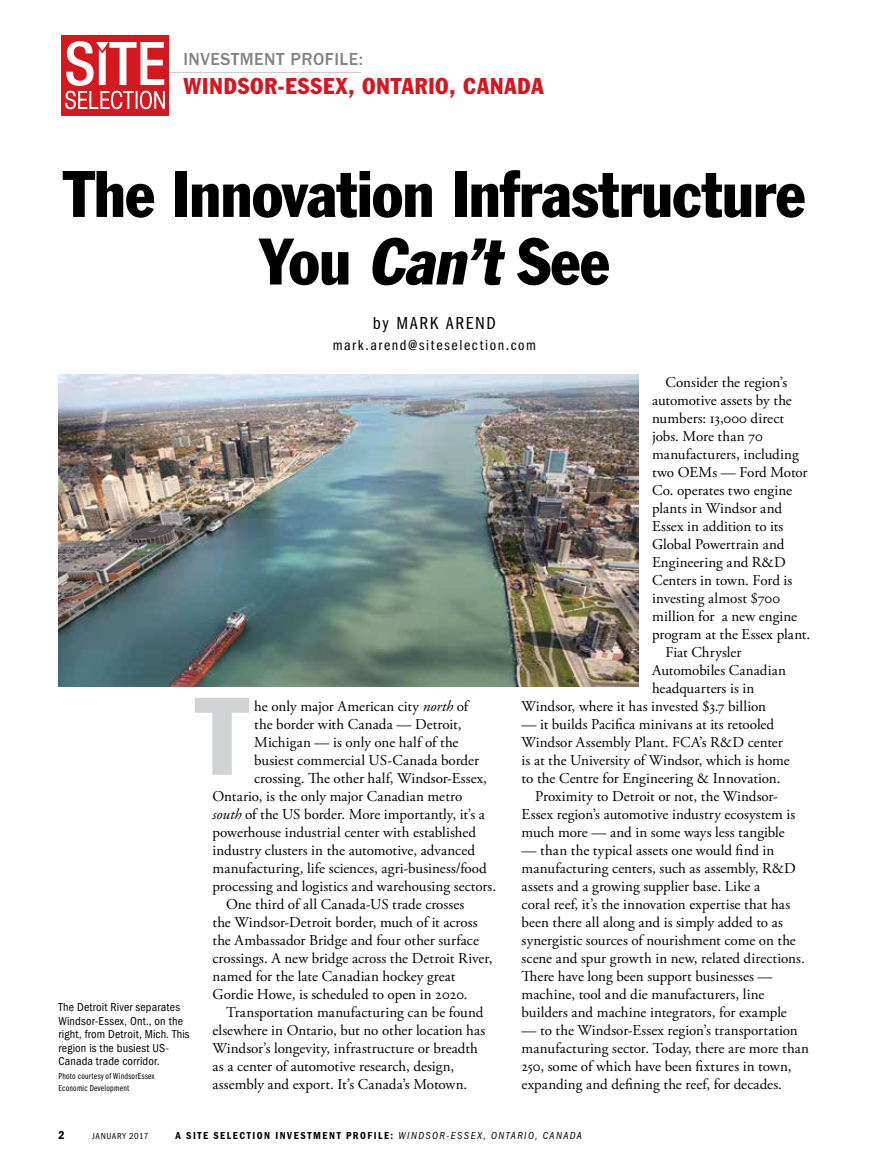
<style>
.page{position:relative;width:878px;height:1175px;background:#fff}
.page>*{position:absolute;margin:0;border:0;box-sizing:border-box;transform-origin:0 0}
.t1{font:condensed 108px "Franklin Gothic Std";color:#d1d3d4}
.t2{font:condensed 64.5px/67.5px "Franklin Gothic Std";letter-spacing:-.01em;color:#000;text-align:center}
.t3{font:condensed 22.5px "Franklin Gothic Std";letter-spacing:.045em;color:#d31820}
.t4{font:500 18px "ITC Franklin Gothic Std";letter-spacing:.03em;color:#808285}
.t5{font:18px "ITC Franklin Gothic Std Bk Cp";letter-spacing:.095em;color:#000;scale:1.1 1}
.t6{font:15px/18px "Adobe Garamond Pro";letter-spacing:.005em;color:#000}
.t7{font:15px "ITC Franklin Gothic Std Bk Cp";letter-spacing:.1em;color:#000;scale:1.1 1}
.t8{font:condensed 12px/13.5px "ITC Franklin Gothic Std";letter-spacing:.015em;color:#000}
.t9{font:12px "ITC Franklin Gothic Std Dm Cd";color:#000}
.t10{font:10.5px "ITC Franklin Gothic Std Dm Cd";letter-spacing:.15em;color:#000}
.t11{font:9px/12px "ITC Franklin Gothic Std Bk Cp";letter-spacing:.03em;color:#000}
.t12{font:condensed 9px "ITC Franklin Gothic Std";letter-spacing:.06em;color:#000}
.s1{font-style:italic}
.s2{font-family:"ITC Franklin Gothic Std";font-style:italic;font-stretch:condensed}
</style>
<div class="page">
<div style="left:62px;top:35px;width:107px;height:80px;background:#d31820"></div>
<svg style="left:65px;top:41px;width:100px;height:68px"></svg>
<hr style="left:169px;top:72px;width:192px;height:1px;background:#c7c8ca">
<img style="left:58px;top:374px;width:580px;height:312px">
<p class="t4" style="left:183px;top:49px;width:181px">INVESTMENT PROFILE:</p>
<h3 class="t3" style="left:183px;top:72px;width:361px">WINDSOR-ESSEX, ONTARIO, CANADA</h3>
<h2 class="t2" style="left:63px;top:160px;width:743px">The Innovation Infrastructure<br>You <span class="s1">Can’t</span>See</h2>
<p class="t5" style="left:373px;top:313px;width:113px">by MARK AREND</p>
<p class="t7" style="left:333px;top:337px;width:186px">mark.arend@siteselection.com</p>
<h1 class="t1" style="left:196px;top:670px;width:54px">T</h1>
<p class="t6" style="left:254px;top:698px;width:215px">he only major American city <span class="s1">north</span> of</p>
<p class="t6" style="left:254px;top:716px;width:209px">the border with Canada — Detroit,</p>
<p class="t6" style="left:254px;top:734px;width:206px">Michigan — is only one half of the</p>
<p class="t6" style="left:254px;top:752px;width:226px">busiest commercial US-Canada border</p>
<p class="t6" style="left:254px;top:770px;width:234px">crossing. The other half, Windsor-Essex,</p>
<p class="t6" style="left:212px;top:788px;width:251px">Ontario, is the only major Canadian metro</p>
<p class="t6" style="left:212px;top:806px;width:274px"><span class="s1">south</span> of the US border. More importantly, it’s a</p>
<p class="t6" style="left:212px;top:824px;width:265px">powerhouse industrial center with established</p>
<p class="t6" style="left:212px;top:842px;width:264px">industry clusters in the automotive, advanced</p>
<p class="t6" style="left:212px;top:860px;width:276px">manufacturing, life sciences, agri-business/food</p>
<p class="t6" style="left:212px;top:878px;width:285px">processing and logistics and warehousing sectors.</p>
<p class="t6" style="left:226px;top:896px;width:240px">One third of all Canada-US trade crosses</p>
<p class="t6" style="left:212px;top:914px;width:266px">the Windsor-Detroit border, much of it across</p>
<p class="t6" style="left:212px;top:932px;width:268px">the Ambassador Bridge and four other surface</p>
<p class="t6" style="left:212px;top:950px;width:281px">crossings. A new bridge across the Detroit River,</p>
<p class="t6" style="left:212px;top:968px;width:244px">named for the late Canadian hockey great</p>
<p class="t6" style="left:212px;top:986px;width:256px">Gordie Howe, is scheduled to open in 2020.</p>
<p class="t6" style="left:226px;top:1004px;width:259px">Transportation manufacturing can be found</p>
<p class="t6" style="left:212px;top:1022px;width:274px">elsewhere in Ontario, but no other location has</p>
<p class="t6" style="left:212px;top:1040px;width:267px">Windsor’s longevity, infrastructure or breadth</p>
<p class="t6" style="left:212px;top:1058px;width:243px">as a center of automotive research, design,</p>
<p class="t6" style="left:212px;top:1076px;width:256px">assembly and export. It’s Canada’s Motown.</p>
<p class="t8" style="left:58px;top:1000px;width:133px">The Detroit River separates<br>Windsor-Essex, Ont., on the right, from Detroit, Mich. This region is the busiest US-<br>Canada trade corridor.</p>
<p class="t11" style="left:58px;top:1069px;width:98px">Photo courtesy of WindsorEssex<br>Economic Development</p>
<p class="t6" style="left:665px;top:374px;width:123px">Consider the region’s</p>
<p class="t6" style="left:652px;top:392px;width:141px">automotive assets by the</p>
<p class="t6" style="left:652px;top:410px;width:133px">numbers: 13,000 direct</p>
<p class="t6" style="left:652px;top:428px;width:112px">jobs. More than 70</p>
<p class="t6" style="left:652px;top:446px;width:148px">manufacturers, including</p>
<p class="t6" style="left:652px;top:464px;width:157px">two OEMs — Ford Motor</p>
<p class="t6" style="left:652px;top:482px;width:142px">Co. operates two engine</p>
<p class="t6" style="left:652px;top:500px;width:131px">plants in Windsor and</p>
<p class="t6" style="left:652px;top:518px;width:133px">Essex in addition to its</p>
<p class="t6" style="left:652px;top:536px;width:134px">Global Powertrain and</p>
<p class="t6" style="left:652px;top:554px;width:135px">Engineering and R&amp;D</p>
<p class="t6" style="left:652px;top:572px;width:142px">Centers in town. Ford is</p>
<p class="t6" style="left:652px;top:590px;width:130px">investing almost $700</p>
<p class="t6" style="left:652px;top:608px;width:147px">million for a new engine</p>
<p class="t6" style="left:652px;top:626px;width:160px">program at the Essex plant.</p>
<p class="t6" style="left:665px;top:644px;width:77px">Fiat Chrysler</p>
<p class="t6" style="left:652px;top:662px;width:135px">Automobiles Canadian</p>
<p class="t6" style="left:652px;top:680px;width:104px">headquarters is in</p>
<p class="t6" style="left:521px;top:698px;width:246px">Windsor, where it has invested $3.7 billion</p>
<p class="t6" style="left:521px;top:716px;width:254px">— it builds Pacifica minivans at its retooled</p>
<p class="t6" style="left:521px;top:734px;width:263px">Windsor Assembly Plant. FCA’s R&amp;D center</p>
<p class="t6" style="left:521px;top:752px;width:270px">is at the University of Windsor, which is home</p>
<p class="t6" style="left:521px;top:770px;width:260px">to the Centre for Engineering &amp; Innovation.</p>
<p class="t6" style="left:535px;top:788px;width:244px">Proximity to Detroit or not, the Windsor-</p>
<p class="t6" style="left:521px;top:806px;width:275px">Essex region’s automotive industry ecosystem is</p>
<p class="t6" style="left:521px;top:824px;width:264px">much more — and in some ways less tangible</p>
<p class="t6" style="left:521px;top:842px;width:285px">— than the typical assets one would find in manufacturing centers, such as assembly, R&amp;D assets and a growing supplier base. Like a<br>coral reef, it’s the innovation expertise that has been there all along and is simply added to as synergistic sources of nourishment come on the scene and spur growth in new, related directions.<br>There have long been support businesses — machine, tool and die manufacturers, line builders and machine integrators, for example</p>
<p class="t6" style="left:521px;top:1022px;width:289px">— to the Windsor-Essex region’s transportation manufacturing sector. Today, there are more than 250, some of which have been fixtures in town, expanding and defining the reef, for decades.</p>
<p class="t9" style="left:58px;top:1128px;width:8px">2</p>
<p class="t12" style="left:92px;top:1130px;width:58px">JANUARY 2017</p>
<p class="t10" style="left:176px;top:1129px;width:408px">A SITE SELECTION INVESTMENT PROFILE: <span class="s2">WINDSOR-ESSEX, ONTARIO, CANADA</span></p>
</div>
